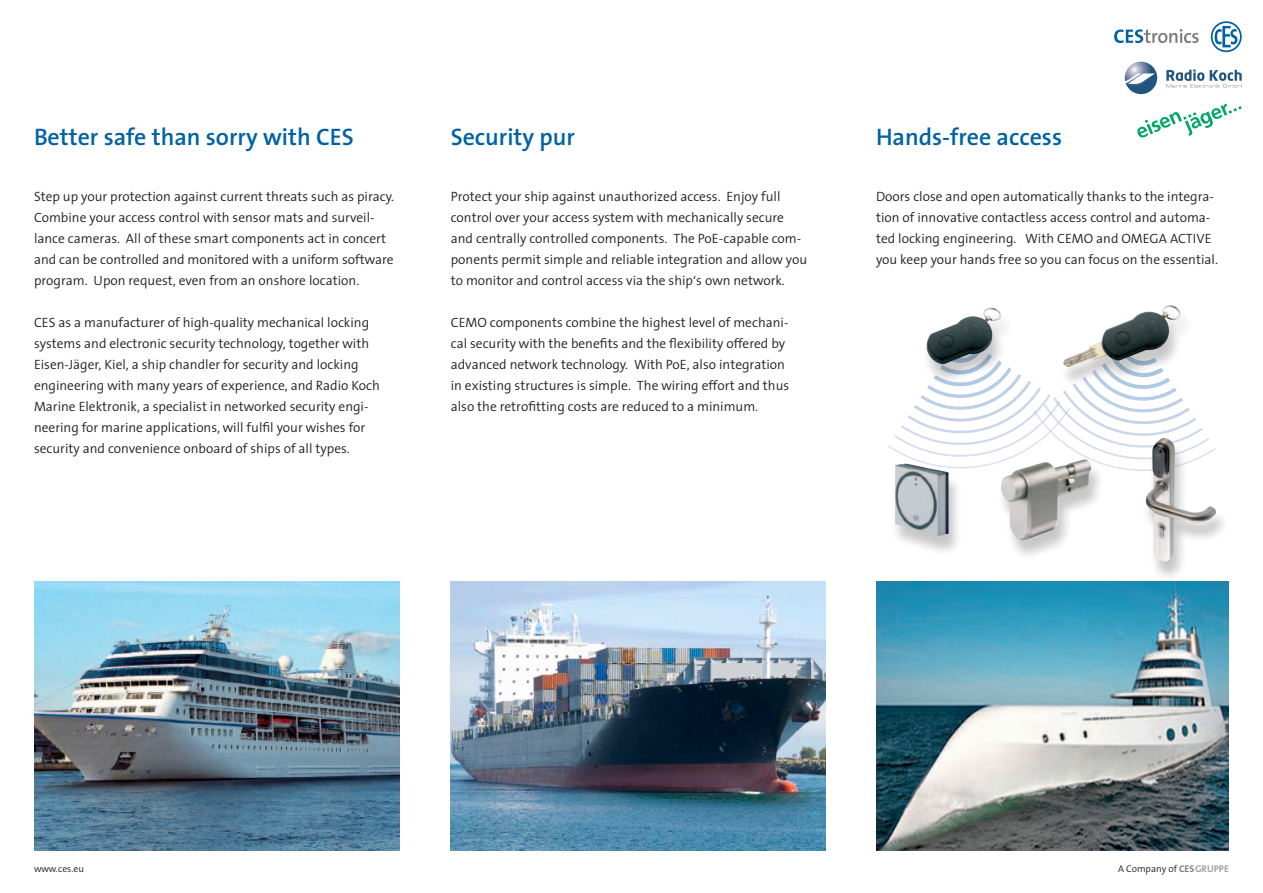
<style>
.page{position:relative;width:1263px;height:893px;background:#fff}
.page>*{position:absolute;margin:0;border:0;box-sizing:border-box;transform-origin:0 0}
.t1{font:600 24px "Thesis Sans";color:#0062a3}
.t2{font:300 13.5px/21px "Thesis Sans";color:#231f20}
.t3{font:300 9.75px "Thesis Sans";color:#231f20}
.s1{font-weight:700;color:#7a7c7f}
.s2{font-weight:700;color:#a0a1a5}
</style>
<div class="page">
<svg style="left:1114px;top:29px;width:85px;height:14px"></svg>
<svg style="left:1211px;top:21px;width:31px;height:31px"></svg>
<svg style="left:888px;top:374px;width:315px;height:97px"></svg>
<img style="left:34px;top:581px;width:366px;height:269px">
<img style="left:451px;top:581px;width:374px;height:269px">
<img style="left:876px;top:581px;width:353px;height:269px">
<svg style="left:1125px;top:62px;width:32px;height:32px"></svg>
<svg style="left:1125px;top:73px;width:30px;height:11px"></svg>
<svg style="left:1166px;top:70px;width:76px;height:18px"></svg>
<svg style="left:1137px;top:104px;width:105px;height:34px"></svg>
<div style="left:996px;top:462px;width:108px;height:98px;background:#231f20;opacity:.25"></div>
<img style="left:1001px;top:459px;width:90px;height:81px">
<div style="left:890px;top:466px;width:72px;height:90px;background:#231f20;opacity:.25"></div>
<img style="left:895px;top:463px;width:53px;height:73px">
<div style="left:921px;top:310px;width:93px;height:75px;background:#231f20;opacity:.25"></div>
<img style="left:926px;top:308px;width:75px;height:56px">
<div style="left:1058px;top:307px;width:134px;height:80px;background:#231f20;opacity:.25"></div>
<img style="left:1063px;top:305px;width:118px;height:62px">
<div style="left:1140px;top:440px;width:88px;height:142px;background:#231f20;opacity:.25"></div>
<img style="left:1145px;top:438px;width:71px;height:124px">
<h1 class="t1" style="left:34px;top:117px;width:321px">Better safe than sorry with CES</h1>
<h1 class="t1" style="left:451px;top:117px;width:126px">Security pur</h1>
<h1 class="t1" style="left:876px;top:117px;width:188px">Hands-free access</h1>
<p class="t2" style="left:34px;top:186px;width:361px">Step up your protection against current threats such as piracy.<br>Combine your access control with sensor mats and surveil&shy;lance cameras. All of these smart components act in concert and can be controlled and monitored with a uniform software program. Upon request, even from an onshore location.</p>
<p class="t2" style="left:34px;top:312px;width:347px">CES as a manufacturer of high-quality mechanical locking systems and electronic security technology, together with Eisen-Jäger, Kiel, a ship chandler for security and locking engineering with many years of experience, and Radio Koch Marine Elektronik, a specialist in networked security engi&shy;neering for marine applications, will fulfil your wishes for security and convenience onboard of ships of all types.</p>
<p class="t2" style="left:451px;top:186px;width:358px">Protect your ship against unauthorized access. Enjoy full control over your access system with mechanically secure and centrally controlled components. The PoE-capable com&shy;ponents permit simple and reliable integration and allow you to monitor and control access via the ship‘s own network.</p>
<p class="t2" style="left:451px;top:312px;width:340px">CEMO components combine the highest level of mechani&shy;cal security with the benefits and the flexibility offered by advanced network technology. With PoE, also integration in existing structures is simple. The wiring effort and thus also the retrofitting costs are reduced to a minimum.</p>
<p class="t2" style="left:876px;top:186px;width:343px">Doors close and open automatically thanks to the integra&shy;tion of innovative contactless access control and automa&shy;ted locking engineering. With CEMO and OMEGA ACTIVE you keep your hands free so you can focus on the essential.</p>
<p class="t3" style="left:34px;top:861px;width:52px">www.ces.eu</p>
<p class="t3" style="left:1118px;top:861px;width:112px">A Company of <span class="s1">CES</span><span class="s2">GRUPPE</span></p>
</div>
